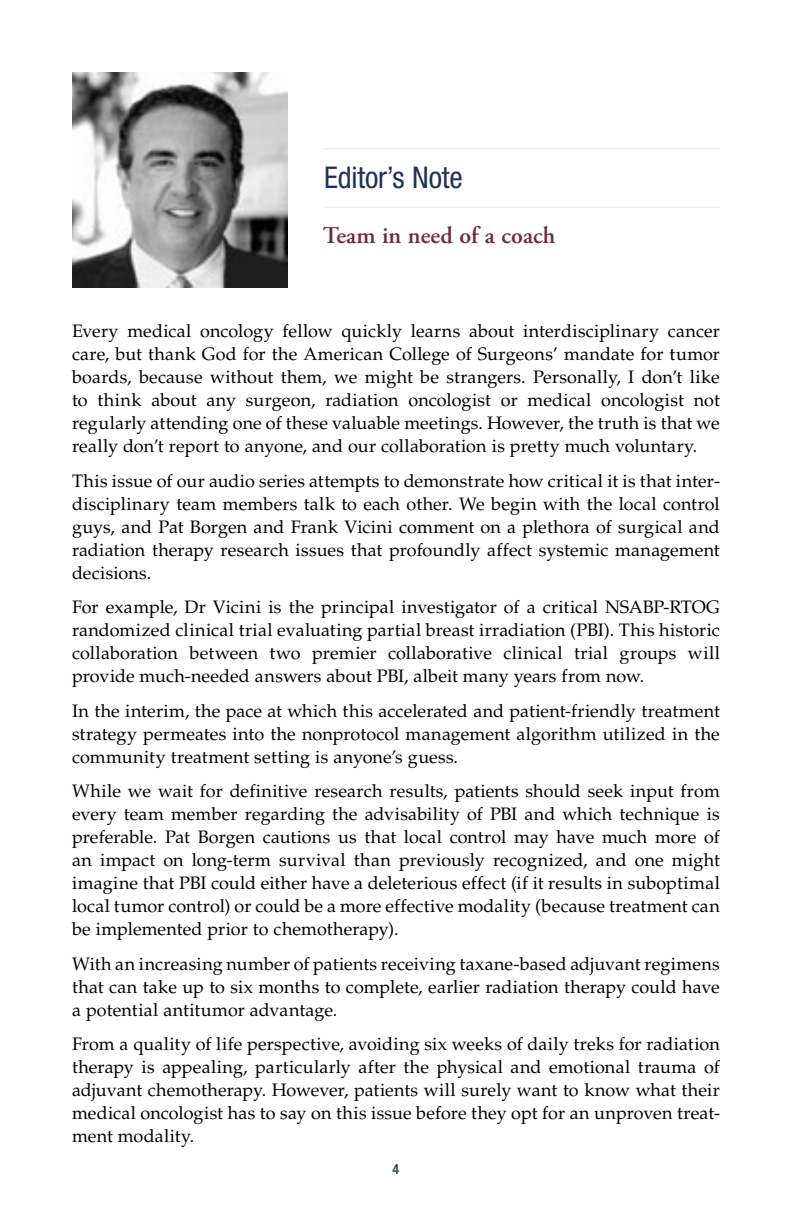
<style>
.page{position:relative;width:792px;height:1224px;background:#fff}
.page>*{position:absolute;margin:0;border:0;box-sizing:border-box;transform-origin:0 0}
.t1{font:condensed 30px "Helvetica Neue";letter-spacing:-.005em;color:#20345a}
.t2{font:600 24px "Adobe Garamond Pro";color:#732b3d}
.t3{font:18px/23px "Palatino LT Std";letter-spacing:.005em;color:#000;text-align:justify}
.t4{font:500 condensed 14px "Helvetica Neue";color:#20345a}
</style>
<div class="page">
<hr style="left:324px;top:207px;width:396px;height:1px;background:#dfeaf8">
<hr style="left:324px;top:148px;width:396px;height:1px;background:#dfeaf8">
<img style="left:72px;top:72px;width:216px;height:216px">
<h1 class="t1" style="left:324px;top:161px;width:140px">Editor’s Note</h1>
<h2 class="t2" style="left:323px;top:222px;width:234px">Team in need of a coach</h2>
<p class="t3" style="left:72px;top:320px;width:650px">Every medical oncology fellow quickly learns about interdisciplinary cancer care, but thank God for the American College of Surgeons’ mandate for tumor boards, because without them, we might be strangers. Personally, I don’t like to think about any surgeon, radiation oncologist or medical oncologist not regularly attending one of these valuable meetings. However, the truth is that we really don’t report to anyone, and our collaboration is pretty much voluntary.</p>
<p class="t3" style="left:72px;top:469px;width:650px">This issue of our audio series attempts to demonstrate how critical it is that inter&shy;disciplinary team members talk to each other. We begin with the local control guys, and Pat Borgen and Frank Vicini comment on a plethora of surgical and radiation therapy research issues that profoundly affect systemic management decisions.</p>
<p class="t3" style="left:72px;top:596px;width:650px">For example, Dr Vicini is the principal investigator of a critical NSABP-RTOG randomized clinical trial evaluating partial breast irradiation (PBI). This historic collaboration between two premier collaborative clinical trial groups will provide much-needed answers about PBI, albeit many years from now.</p>
<p class="t3" style="left:72px;top:699px;width:649px">In the interim, the pace at which this accelerated and patient-friendly treatment strategy permeates into the nonprotocol management algorithm utilized in the community treatment setting is anyone’s guess.</p>
<p class="t3" style="left:72px;top:780px;width:649px">While we wait for definitive research results, patients should seek input from every team member regarding the advisability of PBI and which technique is preferable. Pat Borgen cautions us that local control may have much more of an impact on long-term survival than previously recognized, and one might imagine that PBI could either have a deleterious effect (if it results in suboptimal local tumor control) or could be a more effective modality (because treatment can be implemented prior to chemotherapy).</p>
<p class="t3" style="left:72px;top:952px;width:649px">With an increasing number of patients receiving taxane-based adjuvant regimens that can take up to six months to complete, earlier radiation therapy could have a potential antitumor advantage.</p>
<p class="t3" style="left:72px;top:1033px;width:650px">From a quality of life perspective, avoiding six weeks of daily treks for radiation therapy is appealing, particularly after the physical and emotional trauma of adjuvant chemotherapy. However, patients will surely want to know what their medical oncologist has to say on this issue before they opt for an unproven treat&shy;ment modality.</p>
<p class="t4" style="left:393px;top:1161px;width:8px">4</p>
</div>
